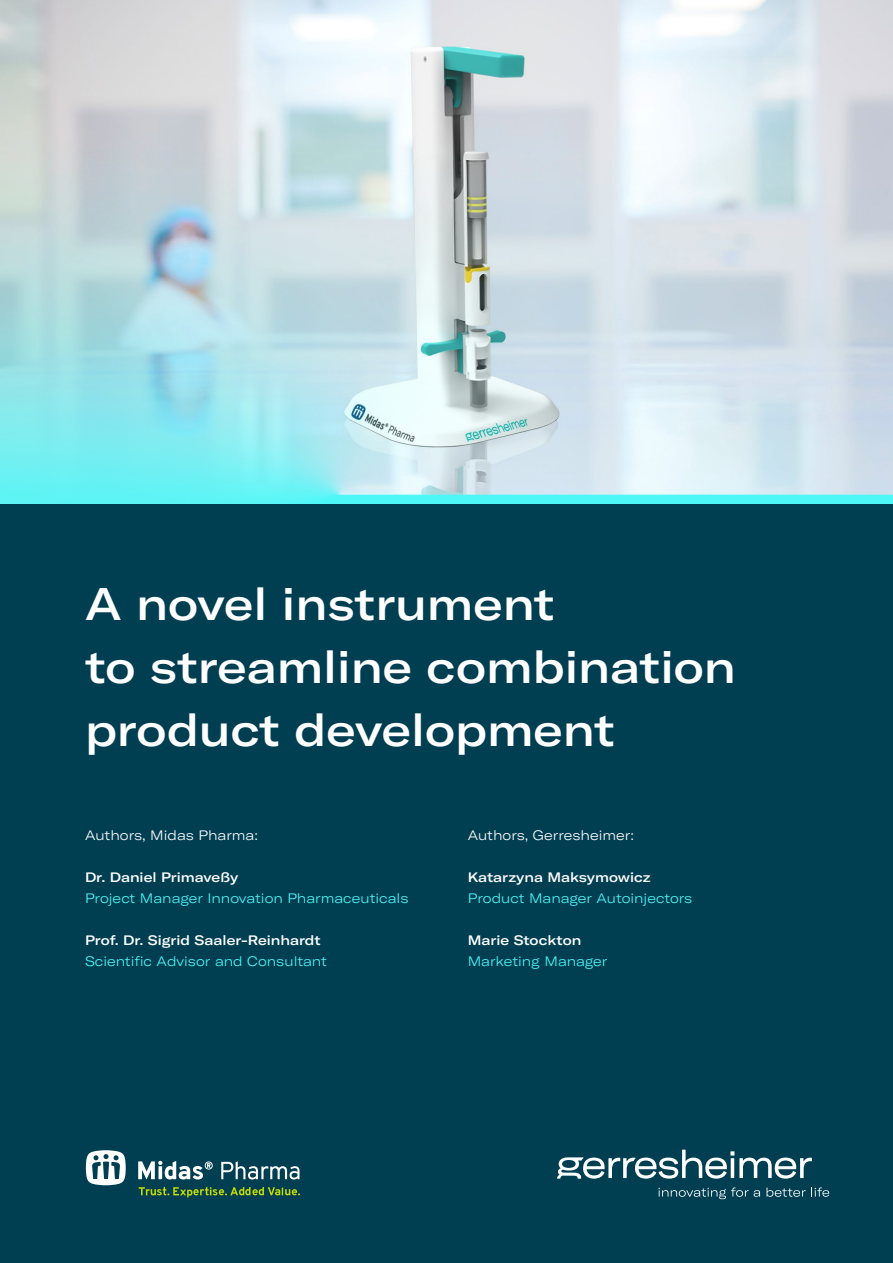
<style>
.page{position:relative;width:893px;height:1263px;background:#fff}
.page>*{position:absolute;margin:0;border:0;box-sizing:border-box;transform-origin:0 0}
.t1{font:500 expanded 45px/63px "GT America";color:#fff}
.t2{font:300 expanded 13.5px "GT America";color:#4df7f7}
.t3{font:500 expanded 13.5px "GT America";color:#fff}
.t4{font:300 expanded 13.5px "GT America";color:#fff}
</style>
<div class="page">
<img style="left:0;top:0;width:893px;height:137px">
<img style="left:0;top:137px;width:893px;height:367px">
<div style="left:0;top:504px;width:893px;height:759px;background:#003e52"></div>
<svg style="left:557px;top:1149px;width:255px;height:30px"></svg>
<svg style="left:659px;top:1187px;width:89px;height:12px"></svg>
<svg style="left:754px;top:1190px;width:6px;height:7px"></svg>
<svg style="left:767px;top:1187px;width:62px;height:10px"></svg>
<svg style="left:86px;top:1150px;width:40px;height:35px"></svg>
<svg style="left:138px;top:1161px;width:107px;height:18px"></svg>
<svg style="left:139px;top:1187px;width:158px;height:8px"></svg>
<h1 class="t1" style="left:85px;top:572px;width:652px">A novel instrument<br>to streamline combination product development</h1>
<p class="t4" style="left:85px;top:827px;width:174px">Authors, Midas Pharma:</p>
<p class="t3" style="left:85px;top:869px;width:155px">Dr. Daniel Primaveßy</p>
<p class="t2" style="left:85px;top:890px;width:325px">Project Manager Innovation Pharmaceuticals</p>
<p class="t3" style="left:85px;top:932px;width:237px">Prof. Dr. Sigrid Saaler-Reinhardt</p>
<p class="t2" style="left:85px;top:953px;width:243px">Scientific Advisor and Consultant</p>
<p class="t4" style="left:468px;top:827px;width:168px">Authors, Gerresheimer:</p>
<p class="t3" style="left:468px;top:869px;width:184px">Katarzyna Maksymowicz</p>
<p class="t2" style="left:468px;top:890px;width:226px">Product Manager Autoinjectors</p>
<p class="t3" style="left:468px;top:932px;width:115px">Marie Stockton</p>
<p class="t2" style="left:468px;top:953px;width:141px">Marketing Manager</p>
</div>
